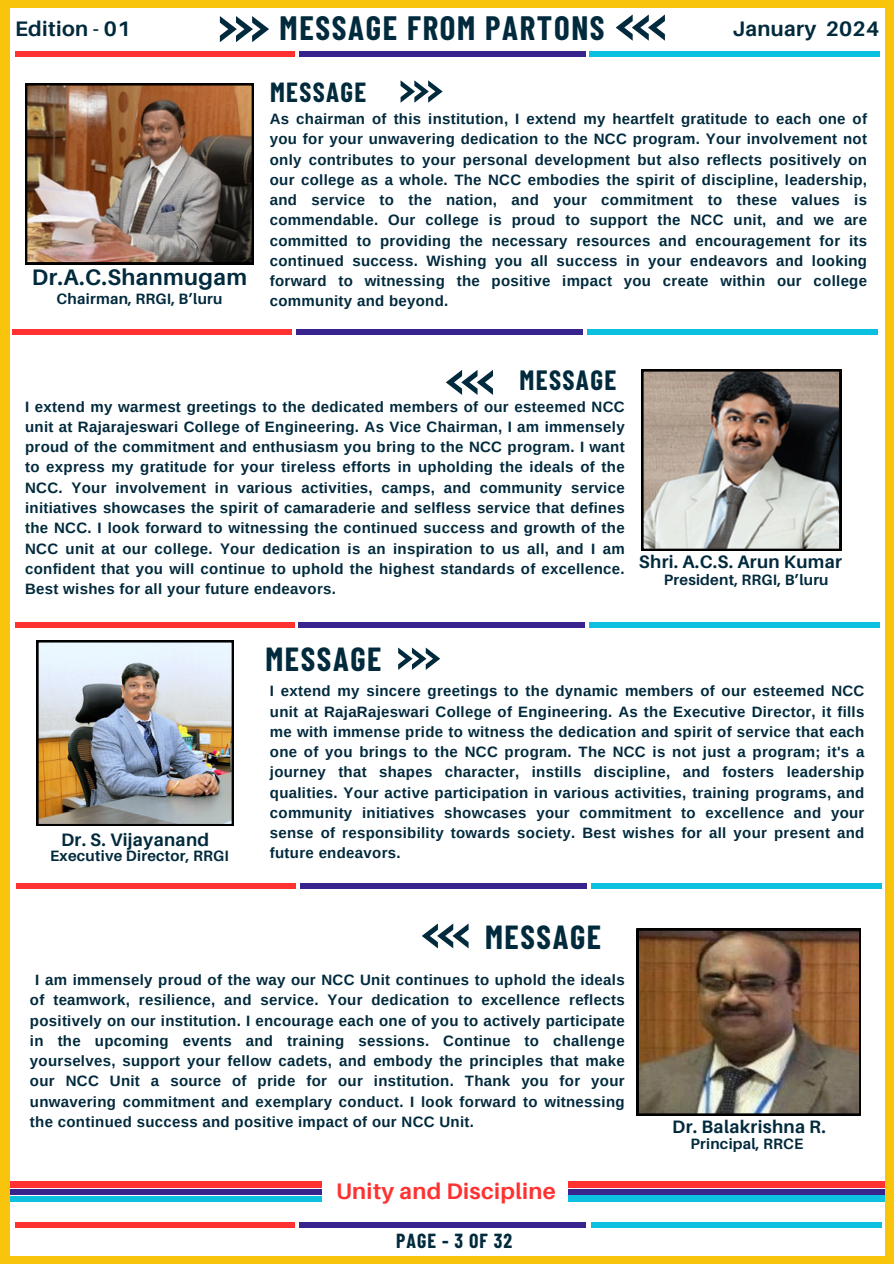
<style>
.page{position:relative;width:894px;height:1264px;background:#fff}
.page>*{position:absolute;margin:0;border:0;box-sizing:border-box;transform-origin:0 0}
.t1{font:700 33px "Barlow Condensed";letter-spacing:.05em;color:#022a3d}
.t2{font:700 32.55px "Barlow Condensed";letter-spacing:.05em;color:#022a3d}
.t3{font:700 27.3px "Barlow Condensed";letter-spacing:.05em;color:#022a3d}
.t4{font:700 27px "Barlow Condensed";letter-spacing:.05em;color:#022a3d}
.t5{font:700 22.5px "Aileron";letter-spacing:.015em;color:#ff3131}
.t6{font:700 22.5px "Aileron";letter-spacing:.015em;color:#022a3d}
.t7{font:700 21px "Aileron";letter-spacing:.015em;color:#022a3d}
.t8{font:700 19.95px "Barlow Condensed";letter-spacing:.05em;color:#022a3d}
.t9{font:700 18px "Aileron";letter-spacing:.015em;color:#022a3d}
.t10{font:700 15px/20.2px "Arimo";letter-spacing:.02em;color:#022a3d;text-align:justify}
.t11{font:700 15px "Aileron";letter-spacing:.015em;color:#022a3d}
</style>
<div class="page">
<svg style="left:220px;top:16px;width:49px;height:26px"></svg>
<svg style="left:615px;top:14px;width:49px;height:26px"></svg>
<div style="left:0;top:1255px;width:893px;height:8px;background:#f8c40c"></div>
<div style="left:0;top:0;width:893px;height:7px;background:#f8c40c"></div>
<div style="left:15px;top:51px;width:280px;height:6px;background:#ff3131"></div>
<div style="left:299px;top:51px;width:286px;height:6px;background:#39248d"></div>
<div style="left:589px;top:51px;width:290px;height:5px;background:#0cc0df"></div>
<div style="left:15px;top:1222px;width:280px;height:6px;background:#ff3131"></div>
<div style="left:299px;top:1222px;width:286px;height:6px;background:#39248d"></div>
<div style="left:591px;top:1222px;width:290px;height:6px;background:#0cc0df"></div>
<div style="left:0;top:1181px;width:322px;height:6px;background:#ff3131"></div>
<div style="left:568px;top:1181px;width:324px;height:6px;background:#ff3131"></div>
<div style="left:0;top:1188px;width:322px;height:6px;background:#39248d"></div>
<div style="left:568px;top:1195px;width:324px;height:6px;background:#0cc0df"></div>
<div style="left:0;top:1196px;width:322px;height:5px;background:#0cc0df"></div>
<div style="left:568px;top:1188px;width:324px;height:6px;background:#39248d"></div>
<div style="left:885px;top:0;width:8px;height:1263px;background:#f8c40c"></div>
<div style="left:0;top:0;width:10px;height:1263px;background:#f8c40c"></div>
<div style="left:15px;top:622px;width:279px;height:6px;background:#ff3131"></div>
<svg style="left:400px;top:80px;width:42px;height:23px"></svg>
<svg style="left:446px;top:370px;width:47px;height:24px"></svg>
<div style="left:298px;top:622px;width:286px;height:6px;background:#39248d"></div>
<div style="left:589px;top:622px;width:290px;height:6px;background:#0cc0df"></div>
<div style="left:16px;top:882px;width:280px;height:6px;background:#ff3131"></div>
<div style="left:300px;top:882px;width:286px;height:6px;background:#39248d"></div>
<div style="left:590px;top:882px;width:291px;height:6px;background:#0cc0df"></div>
<div style="left:12px;top:329px;width:280px;height:5px;background:#ff3131"></div>
<div style="left:296px;top:329px;width:286px;height:5px;background:#39248d"></div>
<div style="left:587px;top:329px;width:290px;height:5px;background:#0cc0df"></div>
<svg style="left:398px;top:647px;width:42px;height:23px"></svg>
<svg style="left:422px;top:923px;width:46px;height:25px"></svg>
<img style="left:25px;top:83px;width:228px;height:181px">
<img style="left:641px;top:369px;width:200px;height:181px">
<img style="left:636px;top:928px;width:224px;height:187px">
<img style="left:36px;top:640px;width:197px;height:186px">
<p class="t1" style="left:279px;top:7px;width:326px">MESSAGE FROM PARTONS</p>
<h2 class="t7" style="left:15px;top:16px;width:117px">Edition - 01</h2>
<p class="t7" style="left:732px;top:16px;width:148px">January 2024</p>
<h3 class="t6" style="left:32px;top:263px;width:217px">Dr.A.C.Shanmugam</h3>
<h1 class="t11" style="left:56px;top:289px;width:167px">Chairman, RRGI, B’luru</h1>
<p class="t4" style="left:270px;top:75px;width:98px">MESSAGE</p>
<p class="t10" style="left:270px;top:109px;width:598px">As chairman of this institution, I extend my heartfelt gratitude to each one of you for your unwavering dedication to the NCC program. Your involvement not only contributes to your personal development but also reflects positively on our college as a whole. The NCC embodies the spirit of discipline, leadership, and service to the nation, and your commitment to these values is commendable. Our college is proud to support the NCC unit, and we are committed to providing the necessary resources and encouragement for its continued success. Wishing you all success in your endeavors and looking forward to witnessing the positive impact you create within our college community and beyond.</p>
<p class="t3" style="left:519px;top:362px;width:98px">MESSAGE</p>
<h2 class="t10" style="left:25px;top:396px;width:601px">I extend my warmest greetings to the dedicated members of our esteemed NCC unit at Rajarajeswari College of Engineering. As Vice Chairman, I am immensely proud of the commitment and enthusiasm you bring to the NCC program. I want to express my gratitude for your tireless efforts in upholding the ideals of the NCC. Your involvement in various activities, camps, and community service initiatives showcases the spirit of camaraderie and selfless service that defines the NCC. I look forward to witnessing the continued success and growth of the NCC unit at our college. Your dedication is an inspiration to us all, and I am confident that you will continue to uphold the highest standards of excellence.<br>Best wishes for all your future endeavors.</h2>
<p class="t9" style="left:638px;top:550px;width:204px">Shri. A.C.S. Arun Kumar</p>
<p class="t11" style="left:663px;top:570px;width:166px">President, RRGI, B’luru</p>
<p class="t9" style="left:61px;top:828px;width:149px">Dr. S. Vijayanand</p>
<h1 class="t11" style="left:50px;top:846px;width:180px">Executive Director, RRGI</h1>
<p class="t2" style="left:265px;top:638px;width:118px">MESSAGE</p>
<h5 class="t10" style="left:270px;top:681px;width:596px">I extend my sincere greetings to the dynamic members of our esteemed NCC unit at RajaRajeswari College of Engineering. As the Executive Director, it fills me with immense pride to witness the dedication and spirit of service that each one of you brings to the NCC program. The NCC is not just a program; it's a journey that shapes character, instills discipline, and fosters leadership qualities. Your active participation in various activities, training programs, and community initiatives showcases your commitment to excellence and your sense of responsibility towards society. Best wishes for all your present and future endeavors.</h5>
<p class="t2" style="left:485px;top:916px;width:118px">MESSAGE</p>
<p class="t10" style="left:30px;top:969px;width:596px;text-indent:5px">I am immensely proud of the way our NCC Unit continues to uphold the ideals of teamwork, resilience, and service. Your dedication to excellence reflects positively on our institution. I encourage each one of you to actively participate in the upcoming events and training sessions. Continue to challenge yourselves, support your fellow cadets, and embody the principles that make our NCC Unit a source of pride for our institution. Thank you for your unwavering commitment and exemplary conduct. I look forward to witnessing the continued success and positive impact of our NCC Unit.</p>
<h1 class="t5" style="left:336px;top:1177px;width:221px">Unity and Discipline</h1>
<p class="t8" style="left:396px;top:1227px;width:118px">PAGE - 3 OF 32</p>
<p class="t9" style="left:672px;top:1115px;width:155px">Dr. Balakrishna R.</p>
<h5 class="t11" style="left:690px;top:1134px;width:114px">Principal, RRCE</h5>
</div>
